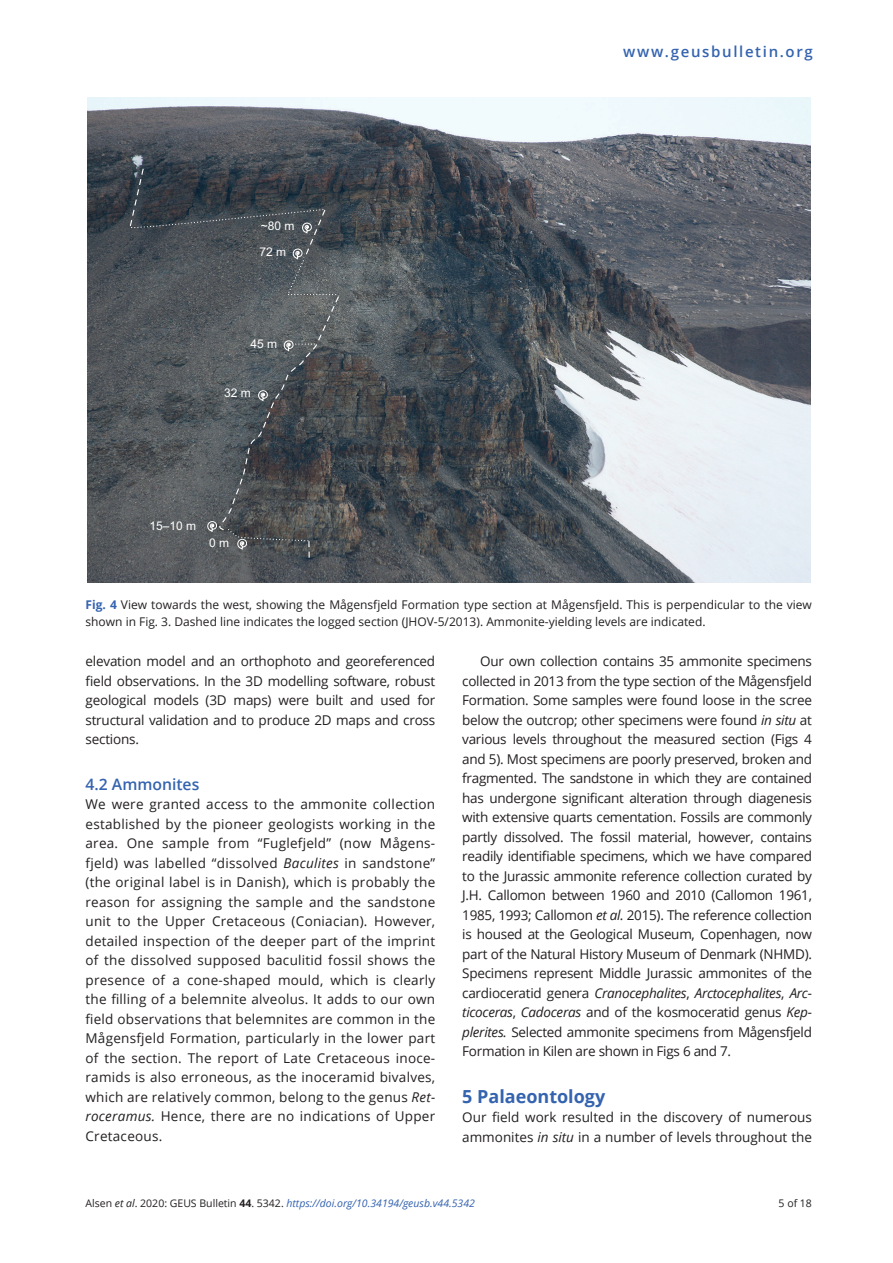
<style>
.page{position:relative;width:893px;height:1263px;background:#fff}
.page>*{position:absolute;margin:0;border:0;box-sizing:border-box;transform-origin:0 0}
.t1{font:700 18px "Open Sans";color:#3463af}
.t2{font:600 15.75px "Open Sans";color:#3463af}
.t3{font:600 15px "Open Sans";letter-spacing:.11em;color:#3463af}
.TX{font:13.5px/19.5px "Open Sans";color:#231f20;text-align:justify}
.TXI{font:13.5px/19.5px "Open Sans";letter-spacing:-.02em;color:#231f20;text-align:justify}
.FC{font:12px/16.5px "Open Sans";color:#231f20}
.t4{font:12px "Arial";color:#fff}
.t5{font:italic 10.5px "Open Sans";color:#3463af}
.t6{font:10.5px "Open Sans";color:#231f20}
.s1{font-weight:700;color:#3463af}
.s2{font-style:italic}
.s3{font-style:normal;color:#231f20}
.s4{color:#231f20}
.s5{font-weight:700;font-style:normal;color:#231f20}
</style>
<div class="page">
<img style="left:87px;top:98px;width:723px;height:484px">
<svg style="left:128px;top:167px;width:213px;height:391px;background:#4f5458"></svg>
<p class="t4" style="left:261px;top:217px;width:35px">~80 m</p>
<p class="t4" style="left:259px;top:243px;width:28px">72 m</p>
<p class="t4" style="left:250px;top:335px;width:28px">45 m</p>
<p class="t4" style="left:224px;top:385px;width:28px">32 m</p>
<p class="t4" style="left:149px;top:517px;width:48px">15–10 m</p>
<p class="t4" style="left:209px;top:535px;width:22px">0 m</p>
<p class="t3" style="left:623px;top:41px;width:191px">www.geusbulletin.org</p>
<p class="FC" style="left:86px;top:596px;width:728px"><span class="s1">Fig. 4</span> View towards the west, showing the Mågensfjeld Formation type section at Mågensfjeld. This is perpendicular to the view shown in Fig. 3. Dashed line indicates the logged section (JHOV-5/2013). Ammonite-yielding levels are indicated.</p>
<p class="TX" style="left:86px;top:651px;width:351px">elevation model and an orthophoto and georeferenced field observations. In the 3D modelling software, robust geological models (3D maps) were built and used for structural validation and to produce 2D maps and cross sections.</p>
<h4 class="t2" style="left:86px;top:773px;width:115px">4.2 Ammonites</h4>
<p class="TX" style="left:86px;top:794px;width:351px">We were granted access to the ammonite collection established by the pioneer geologists working in the area. One sample from “Fuglefjeld” (now Mågens&shy;fjeld) was labelled “dissolved <span class="s2">Baculites</span> in sandstone” (the original label is in Danish), which is probably the reason for assigning the sample and the sandstone unit to the Upper Cretaceous (Coniacian). However, detailed inspection of the deeper part of the imprint of the dissolved supposed baculitid fossil shows the presence of a cone-shaped mould, which is clearly the filling of a belemnite alveolus. It adds to our own field observations that belemnites are common in the Mågensfjeld Formation, particularly in the lower part of the section. The report of Late Cretaceous inoce&shy;ramids is also erroneous, as the inoceramid bivalves, which are relatively common, belong to the genus <span class="s2">Ret&shy;roceramus.</span> Hence, there are no indications of Upper Cretaceous.</p>
<p class="TXI" style="left:462px;top:651px;width:351px;text-indent:18px">Our own collection contains 35 ammonite specimens collected in 2013 from the type section of the Mågensfjeld Formation. Some samples were found loose in the scree below the outcrop; other specimens were found <span class="s2">in situ</span> at various levels throughout the measured section (Figs 4 and 5). Most specimens are poorly preserved, broken and fragmented. The sandstone in which they are contained has undergone significant alteration through diagenesis with extensive quarts cementation. Fossils are commonly partly dissolved. The fossil material, however, contains readily identifiable specimens, which we have compared to the Jurassic ammonite reference collection curated by J.H. Callomon between 1960 and 2010 (Callomon 1961, 1985, 1993; Callomon <span class="s2">et al.</span> 2015). The reference collection is housed at the Geological Museum, Copenhagen, now part of the Natural History Museum of Denmark (NHMD).<br>Specimens represent Middle Jurassic ammonites of the cardioceratid genera <span class="s2">Cranocephalites</span>, <span class="s2">Arctocephalites</span>, <span class="s2">Arc&shy;ticoceras</span>, <span class="s2">Cadoceras</span> and of the kosmoceratid genus <span class="s2">Kep&shy;plerites.</span> Selected ammonite specimens from Mågensfjeld Formation in Kilen are shown in Figs 6 and 7.</p>
<h1 class="t1" style="left:462px;top:1083px;width:145px">5 Palaeontology</h1>
<p class="TX" style="left:462px;top:1107px;width:351px">Our field work resulted in the discovery of numerous ammonites <span class="s2">in situ</span> in a number of levels throughout the</p>
<p class="t5" style="left:86px;top:1196px;width:391px"><span class="s3">Alsen</span> <span class="s4">et al</span><span class="s3">. 2020: GEUS Bulletin</span> <span class="s5">44</span><span class="s3">. 5342.</span> https://doi.org/10.34194/geusb.v44.5342</p>
<p class="t6" style="left:779px;top:1196px;width:35px">5 of 18</p>
</div>
